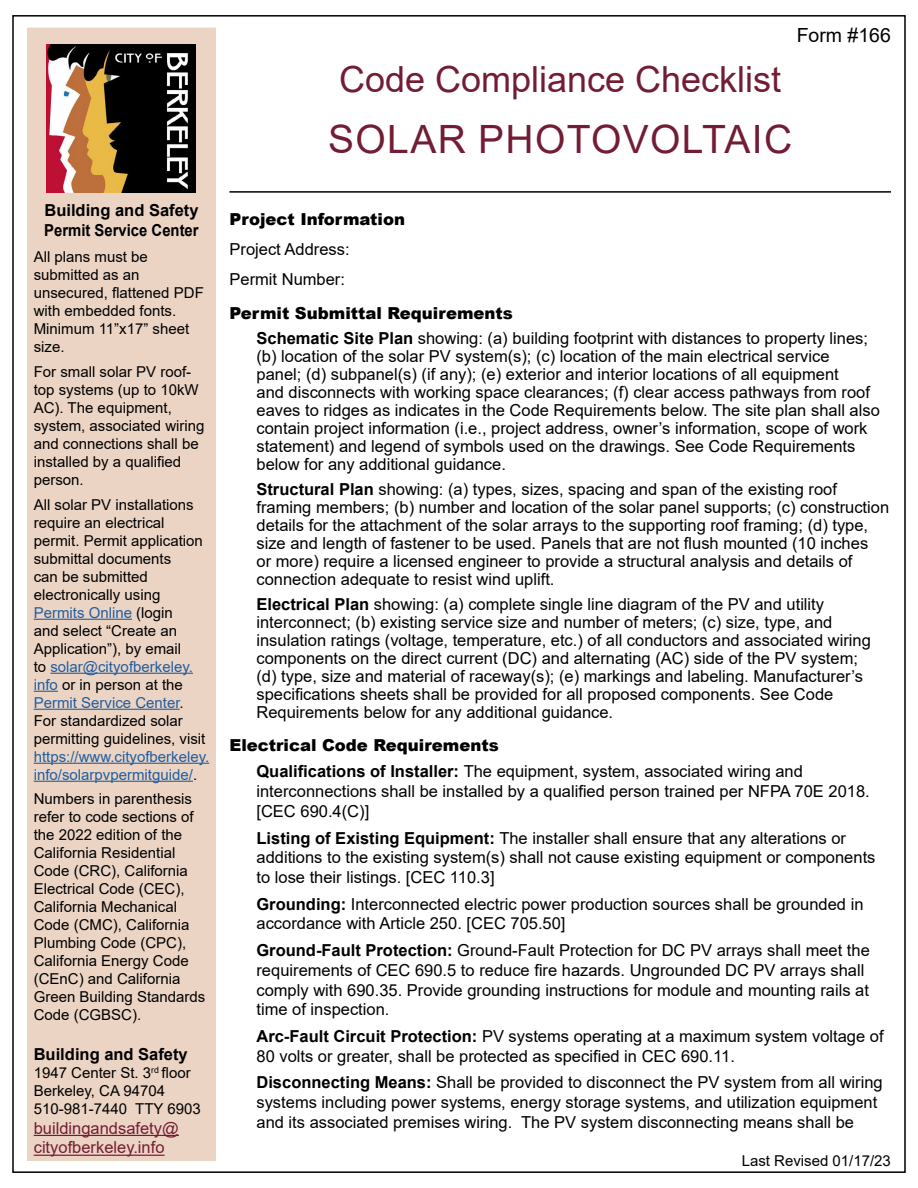
<style>
.page{position:relative;width:918px;height:1188px;background:#fff}
.page>*{position:absolute;margin:0;border:0;box-sizing:border-box;transform-origin:0 0}
.t1{font:39px "Arial";letter-spacing:.035em;color:#731d34}
.t2{font:36px "Arial";color:#731d34}
.t3{font:19.5px "Arial";color:#000}
.t4{font:16.5px/18px "Arial";color:#000}
.t5{font:700 16.5px/19.8px "Arial";color:#000}
.t6{font:16.5px/19.8px "Arial";color:#731d34}
.t7{font:900 16.5px "Arial";color:#000}
.t8{font:15px/18px "Arial";color:#000}
.t9{font:15px/18px "Arial";color:#215e9e}
.s1{color:#215e9e}
.s2{color:#000}
.s3{font-weight:900}
.s4{font-weight:700}
</style>
<div class="page">
<div style="left:27px;top:28px;width:189px;height:1133px;background:#ecd4c5"></div>
<img style="left:47px;top:45px;width:148px;height:148px">
<hr style="left:230px;top:191px;width:661px;height:2px;background:#000">
<hr style="left:34px;top:1135px;width:145px;height:1px;background:#731d34">
<hr style="left:34px;top:1155px;width:131px;height:1px;background:#731d34">
<hr style="left:34px;top:619px;width:98px;height:1px;background:#215e9e">
<hr style="left:50px;top:673px;width:143px;height:1px;background:#215e9e">
<svg style="left:34px;top:691px;width:24px;height:1px"></svg>
<hr style="left:34px;top:709px;width:146px;height:1px;background:#215e9e">
<hr style="left:34px;top:763px;width:175px;height:1px;background:#215e9e">
<hr style="left:34px;top:781px;width:159px;height:1px;background:#215e9e">
<p class="t5" style="left:44px;top:200px;width:156px">Building and Safety<br>Permit Service Center</p>
<p class="t8" style="left:34px;top:248px;width:172px">All plans must be submitted as an unsecured, flattened PDF with embedded fonts.<br>Minimum 11”x17” sheet size.</p>
<p class="t8" style="left:34px;top:363px;width:172px">For small solar PV roof&shy;top systems (up to 10kW<br>AC). The equipment, system, associated wiring and connections shall be installed by a qualified person.</p>
<p class="t8" style="left:34px;top:495px;width:173px">All solar PV installations require an electrical permit. Permit application submittal documents<br>can be submitted electronically using<br><span class="s1">Permits Online</span> (login<br>and select “Create an<br>Application”), by email<br>to <span class="s1">solar@cityofberkeley. info</span> or in person at the<br><span class="s1">Permit Service Center</span>.<br>For standardized solar permitting guidelines, visit</p>
<p class="t9" style="left:34px;top:747px;width:177px">https://www.cityofberkeley. info/solarpvpermitguide/<span class="s2">.</span></p>
<p class="t8" style="left:34px;top:790px;width:173px">Numbers in parenthesis refer to code sections of the 2022 edition of the<br>California Residential<br>Code (CRC), California<br>Electrical Code (CEC),<br>California Mechanical<br>Code (CMC), California<br>Plumbing Code (CPC),<br>California Energy Code (CEnC) and California<br>Green Building Standards<br>Code (CGBSC).</p>
<p class="t5" style="left:34px;top:1044px;width:156px">Building and Safety</p>
<p class="t8" style="left:34px;top:1064px;width:169px">1947 Center St. 3<sup>rd</sup> floor<br>Berkeley, CA 94704<br>510-981-7440 TTY 6903</p>
<p class="t6" style="left:34px;top:1118px;width:147px">buildingandsafety@ cityofberkeley.info</p>
<p class="t3" style="left:797px;top:21px;width:96px">Form #166</p>
<h2 class="t2" style="left:339px;top:55px;width:444px">Code Compliance Checklist</h2>
<h1 class="t1" style="left:328px;top:112px;width:465px">SOLAR PHOTOVOLTAIC</h1>
<p class="t7" style="left:230px;top:208px;width:177px">Project Information</p>
<p class="t4" style="left:230px;top:234px;width:122px;line-height:29.7px">Project Address:<br>Permit Number:</p>
<p class="t4" style="left:256px;top:301px;width:613px;line-height:24.8px;text-indent:-27px"><span class="s3">Permit Submittal Requirements<br></span><span class="s4">Schematic Site Plan</span> showing: (a) building footprint with distances to property lines;</p>
<p class="t4" style="left:256px;top:347px;width:625px">(b) location of the solar PV system(s); (c) location of the main electrical service<br>panel; (d) subpanel(s) (if any); (e) exterior and interior locations of all equipment<br>and disconnects with working space clearances; (f) clear access pathways from roof eaves to ridges as indicates in the Code Requirements below. The site plan shall also contain project information (i.e., project address, owner’s information, scope of work statement) and legend of symbols used on the drawings. See Code Requirements below for any additional guidance.</p>
<p class="t4" style="left:256px;top:480px;width:634px"><span class="s4">Structural Plan</span> showing: (a) types, sizes, spacing and span of the existing roof framing members; (b) number and location of the solar panel supports; (c) construction details for the attachment of the solar arrays to the supporting roof framing; (d) type, size and length of fastener to be used. Panels that are not flush mounted (10 inches<br>or more) require a licensed engineer to provide a structural analysis and details of connection adequate to resist wind uplift.</p>
<p class="t4" style="left:256px;top:595px;width:616px"><span class="s4">Electrical Plan</span> showing: (a) complete single line diagram of the PV and utility interconnect; (b) existing service size and number of meters; (c) size, type, and insulation ratings (voltage, temperature, etc.) of all conductors and associated wiring components on the direct current (DC) and alternating (AC) side of the PV system; (d) type, size and material of raceway(s); (e) markings and labeling. Manufacturer’s specifications sheets shall be provided for all proposed components. See Code Requirements below for any additional guidance.</p>
<p class="t4" style="left:256px;top:732px;width:548px;line-height:26.5px;text-indent:-27px"><span class="s3">Electrical Code Requirements<br></span><span class="s4">Qualifications of Installer:</span> The equipment, system, associated wiring and</p>
<p class="t4" style="left:256px;top:781px;width:615px;line-height:19.8px">interconnections shall be installed by a qualified person trained per NFPA 70E 2018. [CEC 690.4(C)]</p>
<p class="t4" style="left:256px;top:828px;width:621px;line-height:19.8px"><span class="s4">Listing of Existing Equipment:</span> The installer shall ensure that any alterations or additions to the existing system(s) shall not cause existing equipment or components to lose their listings. [CEC 110.3]</p>
<p class="t4" style="left:256px;top:894px;width:609px;line-height:19.8px"><span class="s4">Grounding:</span> Interconnected electric power production sources shall be grounded in accordance with Article 250. [CEC 705.50]</p>
<p class="t4" style="left:256px;top:940px;width:615px;line-height:19.8px"><span class="s4">Ground-Fault Protection:</span> Ground-Fault Protection for DC PV arrays shall meet the requirements of CEC 690.5 to reduce fire hazards. Ungrounded DC PV arrays shall comply with 690.35. Provide grounding instructions for module and mounting rails at time of inspection.</p>
<p class="t4" style="left:256px;top:1026px;width:629px;line-height:19.8px"><span class="s4">Arc-Fault Circuit Protection:</span> PV systems operating at a maximum system voltage of<br>80 volts or greater, shall be protected as specified in CEC 690.11.</p>
<p class="t4" style="left:256px;top:1073px;width:628px;line-height:19.8px"><span class="s4">Disconnecting Means:</span> Shall be provided to disconnect the PV system from all wiring systems including power systems, energy storage systems, and utilization equipment and its associated premises wiring. The PV system disconnecting means shall be</p>
<p class="t8" style="left:742px;top:1152px;width:151px">Last Revised 01/17/23</p>
</div>
